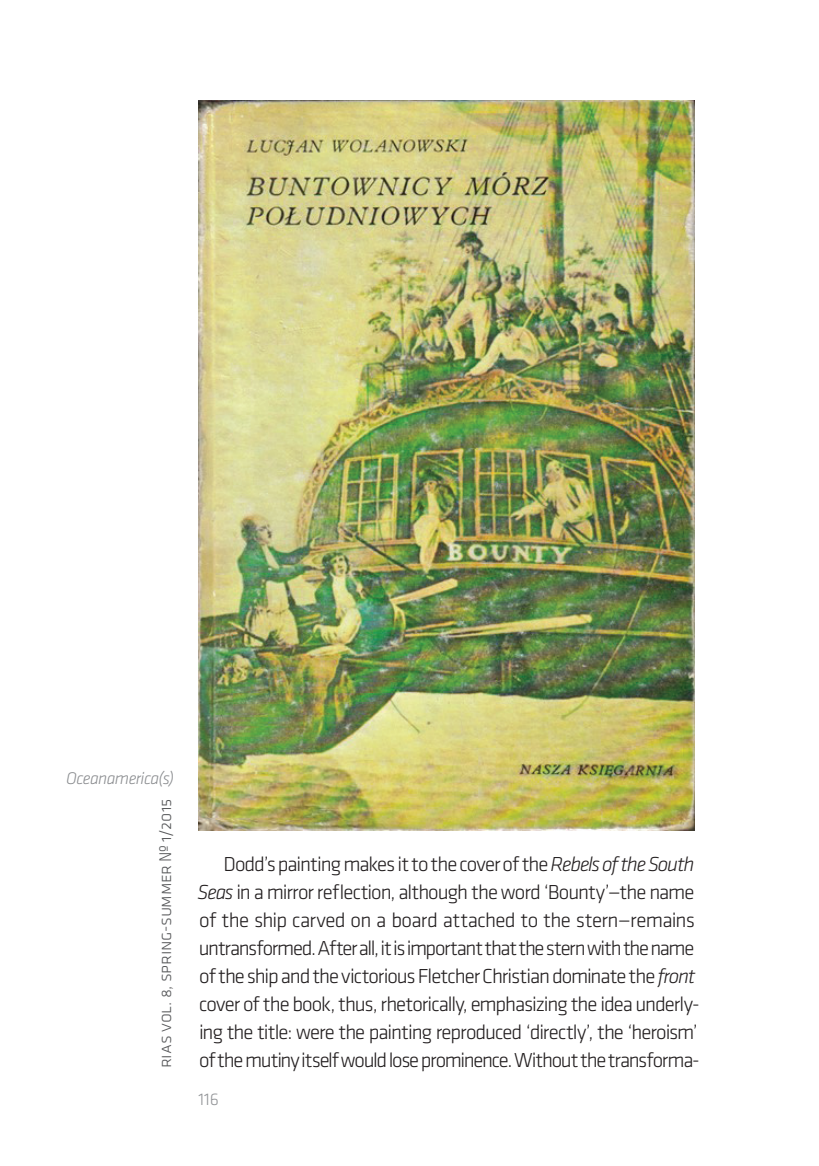
<style>
.page{position:relative;width:819px;height:1166px;background:#fff}
.page>*{position:absolute;margin:0;border:0;box-sizing:border-box;transform-origin:0 0}
.t1{font:300 21px/28px "Klavika";letter-spacing:-.05em;color:#231f20}
.t2{font:300 17.5px "Klavika";letter-spacing:-.015em;color:#57585a}
.t3{font:italic 300 17.5px "Klavika";letter-spacing:-.03em;color:#8a8c8f}
.t4{font:300 17.5px "Klavika";color:#939598}
.s1{font-style:italic}
</style>
<div class="page">
<img style="left:198px;top:100px;width:496px;height:730px">
<p class="t3" style="left:66px;top:769px;width:109px">Oceanamerica(s)</p>
<p class="t2" style="left:156px;top:1068px;width:271px;rotate:-90deg">rias vol. 8, spring-summer № 1/2015</p>
<p class="t1" style="left:198px;top:850px;width:503px;text-indent:26px">Dodd’s painting makes it to the cover of the <span class="s1">Rebels of the South Seas</span> in a mirror reflection, although the word ‘Bounty’—the name of the ship carved on a board attached to the stern—remains untransformed. After all, it is important that the stern with the name of the ship and the victorious Fletcher Christian dominate the <span class="s1">front </span>cover of the book, thus, rhetorically, emphasizing the idea underly&shy;ing the title: were the painting reproduced ‘directly’, the ‘heroism’ of the mutiny itself would lose prominence. Without the transforma-</p>
<p class="t4" style="left:198px;top:1090px;width:22px">116</p>
</div>
